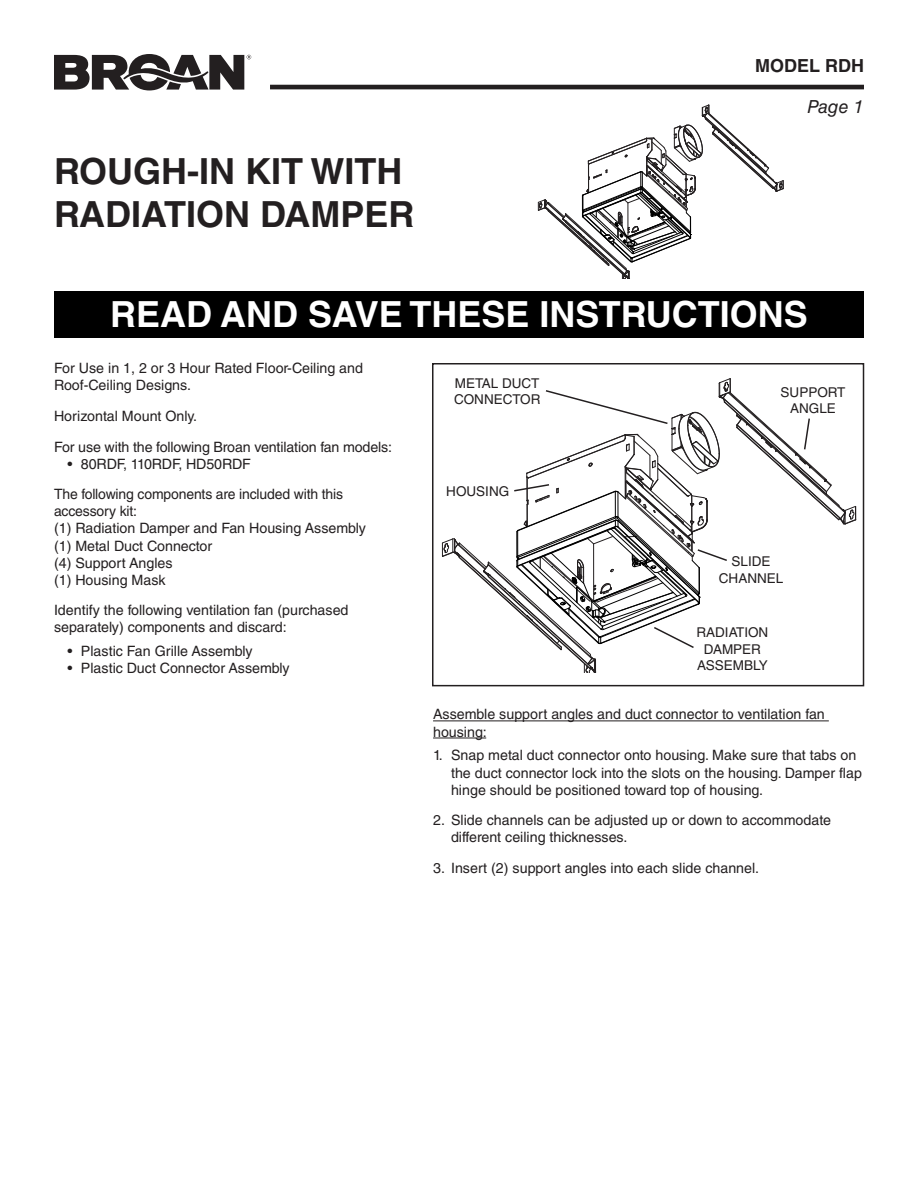
<style>
.page{position:relative;width:918px;height:1188px;background:#fff}
.page>*{position:absolute;margin:0;border:0;box-sizing:border-box;transform-origin:0 0}
.t1{font:700 36px/43.2px "Helvetica LT Std";color:#231f20}
.t2{font:700 36px "Helvetica LT Std";color:#fff}
.t3{font:700 18px "Helvetica LT Std";color:#231f20}
.t4{font:italic 18px "Helvetica LT Std";color:#231f20}
.t5{font:14.25px/17.1px "Helvetica LT Std";color:#231f20}
.t6{font:13.5px/16.5px "Helvetica LT Std";color:#231f20;text-align:center}
</style>
<div class="page">
<hr style="left:270px;top:85px;width:594px;height:4px;background:#231f20">
<svg style="left:54px;top:54px;width:197px;height:36px"></svg>
<div style="left:54px;top:291px;width:810px;height:47px;background:#000"></div>
<div style="left:432px;top:363px;width:432px;height:323px;border:2px solid #231f20"></div>
<svg style="left:441px;top:378px;width:416px;height:295px"></svg>
<hr style="left:433px;top:721px;width:396px;height:1px;background:#231f20">
<hr style="left:433px;top:738px;width:53px;height:1px;background:#231f20">
<svg style="left:538px;top:104px;width:246px;height:175px"></svg>
<h1 class="t1" style="left:54px;top:149px;width:362px">ROUGH-IN KIT WITH<br>RADIATION DAMPER</h1>
<p class="t3" style="left:755px;top:55px;width:110px">MODEL RDH</p>
<p class="t4" style="left:807px;top:96px;width:58px">Page 1</p>
<h1 class="t2" style="left:110px;top:292px;width:699px">READ AND SAVE THESE INSTRUCTIONS</h1>
<p class="t5" style="left:54px;top:360px;width:311px">For Use in 1, 2 or 3 Hour Rated Floor-Ceiling and<br>Roof-Ceiling Designs.</p>
<p class="t5" style="left:54px;top:401px;width:340px;line-height:30.6px">Horizontal Mount Only.<br>For use with the following Broan ventilation fan models:</p>
<p class="t5" style="left:54px;top:448px;width:291px;line-height:30.6px;text-indent:13px">• 80RDF, 110RDF, HD50RDF<br>The following components are included with this</p>
<p class="t5" style="left:54px;top:503px;width:313px">accessory kit:<br>(1) Radiation Damper and Fan Housing Assembly (1) Metal Duct Connector<br>(4) Support Angles<br>(1) Housing Mask</p>
<p class="t5" style="left:54px;top:602px;width:296px">Identify the following ventilation fan (purchased separately) components and discard:</p>
<p class="t5" style="left:67px;top:643px;width:187px">• Plastic Fan Grille Assembly</p>
<p class="t5" style="left:67px;top:660px;width:224px">• Plastic Duct Connector Assembly</p>
<p class="t6" style="left:454px;top:375px;width:88px;text-align:left">METAL DUCT<br>CONNECTOR</p>
<p class="t6" style="left:446px;top:483px;width:65px">HOUSING</p>
<p class="t6" style="left:781px;top:384px;width:66px">SUPPORT<br>ANGLE</p>
<p class="t6" style="left:719px;top:553px;width:66px">SLIDE<br>CHANNEL</p>
<p class="t6" style="left:696px;top:624px;width:73px">RADIATION<br>DAMPER<br>ASSEMBLY</p>
<p class="t5" style="left:433px;top:706px;width:393px">Assemble support angles and duct connector to ventilation fan housing:</p>
<p class="t5" style="left:451px;top:747px;width:412px;text-indent:-18px">1. Snap metal duct connector onto housing. Make sure that tabs on the duct connector lock into the slots on the housing. Damper flap hinge should be positioned toward top of housing.</p>
<p class="t5" style="left:451px;top:812px;width:381px;text-indent:-18px">2. Slide channels can be adjusted up or down to accommodate different ceiling thicknesses.</p>
<p class="t5" style="left:433px;top:859px;width:328px">3. Insert (2) support angles into each slide channel.</p>
</div>
